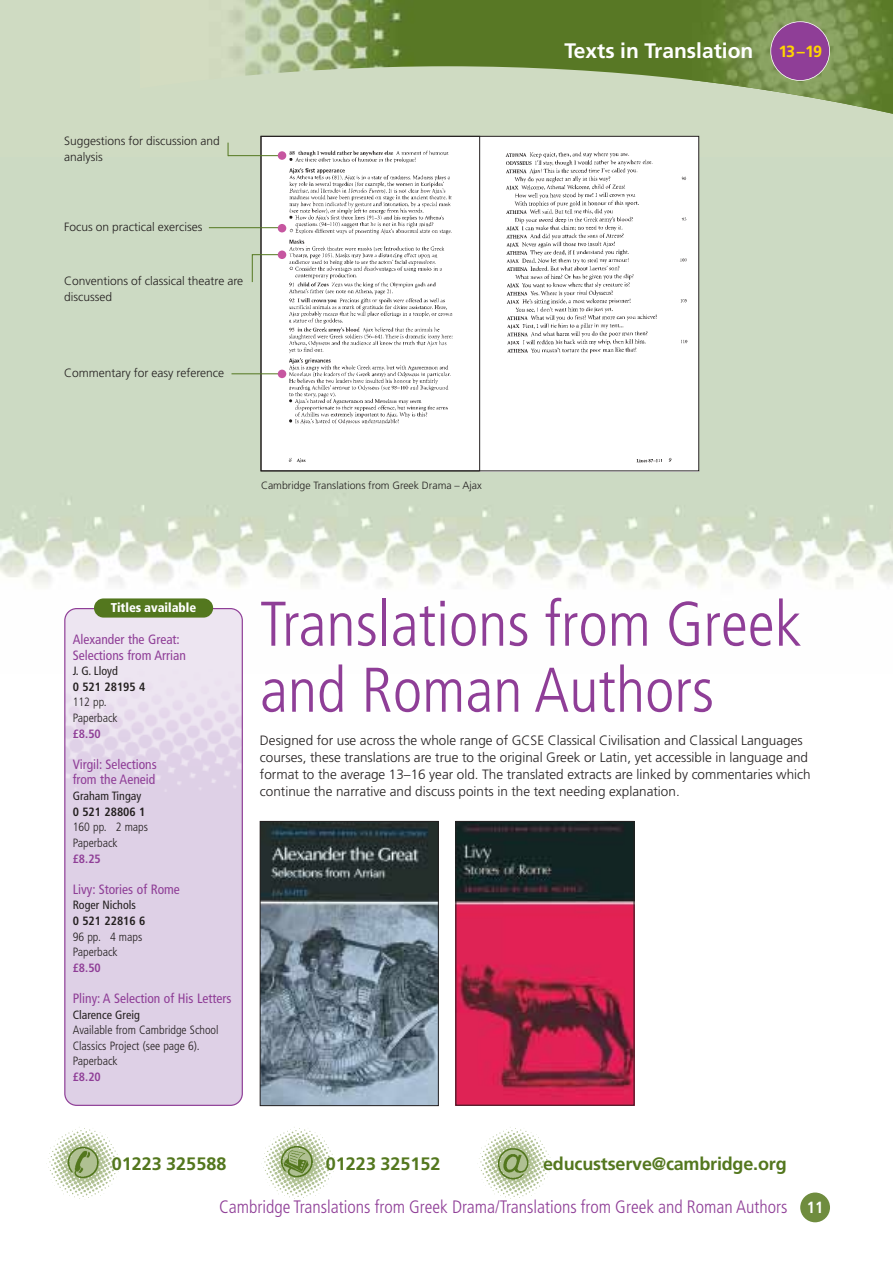
<style>
.page{position:relative;width:893px;height:1262px;background:#fff}
.page>*{position:absolute;margin:0;border:0;box-sizing:border-box;transform-origin:0 0}
.t1{font:300 condensed 63px/66px "Frutiger";color:#8f3e97}
.t2{font:700 21px "Frutiger";color:#fff}
.t3{font:300 condensed 18px "Frutiger";color:#8f3e97}
.t4{font:700 18px "Frutiger";letter-spacing:-.01em;color:#53771e}
.t5{font:300 13.5px/17.1px "Frutiger";color:#231f1f}
.t6{font:condensed 13.5px/15.6px "Frutiger";color:#8f3e97}
.t7{font:900 condensed 12.75px "Frutiger";color:#fff}
.t8{font:300 12px/15.6px "Frutiger";color:#231f1f}
.t9{font:300 condensed 12px/15.6px "Frutiger";color:#231f1f}
.t10{font:condensed 12px "Frutiger";color:#231f1f}
.t11{font:700 condensed 12px "Frutiger";color:#231f1f}
.t12{font:700 condensed 12px "Frutiger";color:#8f3e97}
.t13{font:300 10.5px "Frutiger";color:#231f1f}
.s1{font-size:16.2px;color:#ffd500}
.s2{font-weight:700;font-size:16.2px;color:#fff}
</style>
<div class="page">
<div style="left:0;top:0;width:892px;height:194px;background:#cfdbc2"></div>
<img style="left:0;top:157px;width:892px;height:451px">
<img style="left:472px;top:1121px;width:84px;height:84px;border-radius:50%">
<img style="left:256px;top:1121px;width:84px;height:84px;border-radius:50%">
<img style="left:42px;top:1121px;width:84px;height:84px;border-radius:50%">
<img style="left:230px;top:0;width:462px;height:81px">
<img style="left:692px;top:0;width:200px;height:114px">
<div style="left:770px;top:22px;width:59px;height:58px;background:#8f3e97;border-radius:50%"></div>
<div style="left:770px;top:21px;width:60px;height:60px;border:2px solid #fff;border-radius:50%"></div>
<div style="left:800px;top:1192px;width:30px;height:30px;background:#6f8c3e;border-radius:50%"></div>
<img style="left:494px;top:1146px;width:37px;height:34px">
<img style="left:281px;top:1147px;width:35px;height:34px">
<img style="left:64px;top:1145px;width:38px;height:34px">
<img style="left:262px;top:823px;width:174px;height:280px">
<div style="left:260px;top:821px;width:178px;height:284px;border:1px solid #231f1f"></div>
<img style="left:457px;top:823px;width:175px;height:280px">
<div style="left:455px;top:821px;width:179px;height:284px;border:1px solid #231f1f"></div>
<div style="left:480px;top:136px;width:219px;height:335px;background:#fff"></div>
<img style="left:505px;top:151px;width:183px;height:312px">
<img style="left:266px;top:138px;width:209px;height:331px">
<svg style="left:64px;top:608px;width:179px;height:498px;background:#e0d2e7"></svg>
<div style="left:94px;top:598px;width:119px;height:19px;background:#53771e;border-radius:10px"></div>
<div style="left:278px;top:369px;width:8px;height:9px;background:#c656a0;border-radius:50%"></div>
<svg style="left:208px;top:143px;width:77px;height:231px"></svg>
<p class="t8" style="left:64px;top:134px;width:157px">Suggestions for discussion and analysis</p>
<p class="t8" style="left:64px;top:220px;width:140px">Focus on practical exercises</p>
<p class="t8" style="left:64px;top:274px;width:180px">Conventions of classical theatre are discussed</p>
<p class="t8" style="left:64px;top:366px;width:161px">Commentary for easy reference</p>
<p class="t13" style="left:261px;top:481px;width:222px">Cambridge Translations from Greek Drama – Ajax</p>
<h2 class="t2" style="left:564px;top:42px;width:259px">Texts in Translation <span class="s1">13–19</span></h2>
<p class="t7" style="left:111px;top:602px;width:87px">Titles available</p>
<p class="t6" style="left:73px;top:632px;width:115px">Alexander the Great:<br>Selections from Arrian</p>
<p class="t10" style="left:73px;top:666px;width:47px">J. G. Lloyd</p>
<p class="t11" style="left:73px;top:682px;width:74px">0 521 28195 4</p>
<p class="t9" style="left:73px;top:695px;width:46px">112 pp.<br>Paperback</p>
<p class="t12" style="left:73px;top:728px;width:30px">£8.50</p>
<p class="t6" style="left:73px;top:757px;width:85px">Virgil: Selections from the Aeneid</p>
<p class="t10" style="left:73px;top:791px;width:70px">Graham Tingay</p>
<p class="t11" style="left:73px;top:806px;width:74px">0 521 28806 1</p>
<p class="t9" style="left:73px;top:820px;width:77px">160 pp. 2 maps<br>Paperback</p>
<p class="t12" style="left:73px;top:853px;width:30px">£8.25</p>
<p class="t6" style="left:73px;top:882px;width:109px">Livy: Stories of Rome</p>
<p class="t10" style="left:73px;top:900px;width:65px">Roger Nichols</p>
<p class="t11" style="left:73px;top:916px;width:74px">0 521 22816 6</p>
<p class="t9" style="left:73px;top:929px;width:71px">96 pp. 4 maps<br>Paperback</p>
<p class="t12" style="left:73px;top:962px;width:30px">£8.50</p>
<p class="t6" style="left:73px;top:991px;width:160px">Pliny: A Selection of His Letters</p>
<p class="t10" style="left:73px;top:1009px;width:69px">Clarence Greig</p>
<p class="t9" style="left:73px;top:1023px;width:147px">Available from Cambridge School<br>Classics Project (see page 6).<br>Paperback</p>
<p class="t12" style="left:73px;top:1072px;width:30px">£8.20</p>
<h1 class="t1" style="left:260px;top:596px;width:543px">Translations from Greek and Roman Authors</h1>
<p class="t5" style="left:260px;top:732px;width:552px">Designed for use across the whole range of GCSE Classical Civilisation and Classical Languages courses, these translations are true to the original Greek or Latin, yet accessible in language and format to the average 13–16 year old. The translated extracts are linked by commentaries which continue the narrative and discuss points in the text needing explanation.</p>
<h3 class="t4" style="left:112px;top:1156px;width:116px">01223 325588</h3>
<h3 class="t4" style="left:326px;top:1156px;width:116px">01223 325152</h3>
<h3 class="t4" style="left:543px;top:1156px;width:245px">educustserve@cambridge.org</h3>
<h3 class="t3" style="left:219px;top:1199px;width:606px">Cambridge Translations from Greek Drama/Translations from Greek and Roman Authors <span class="s2">11</span></h3>
</div>
